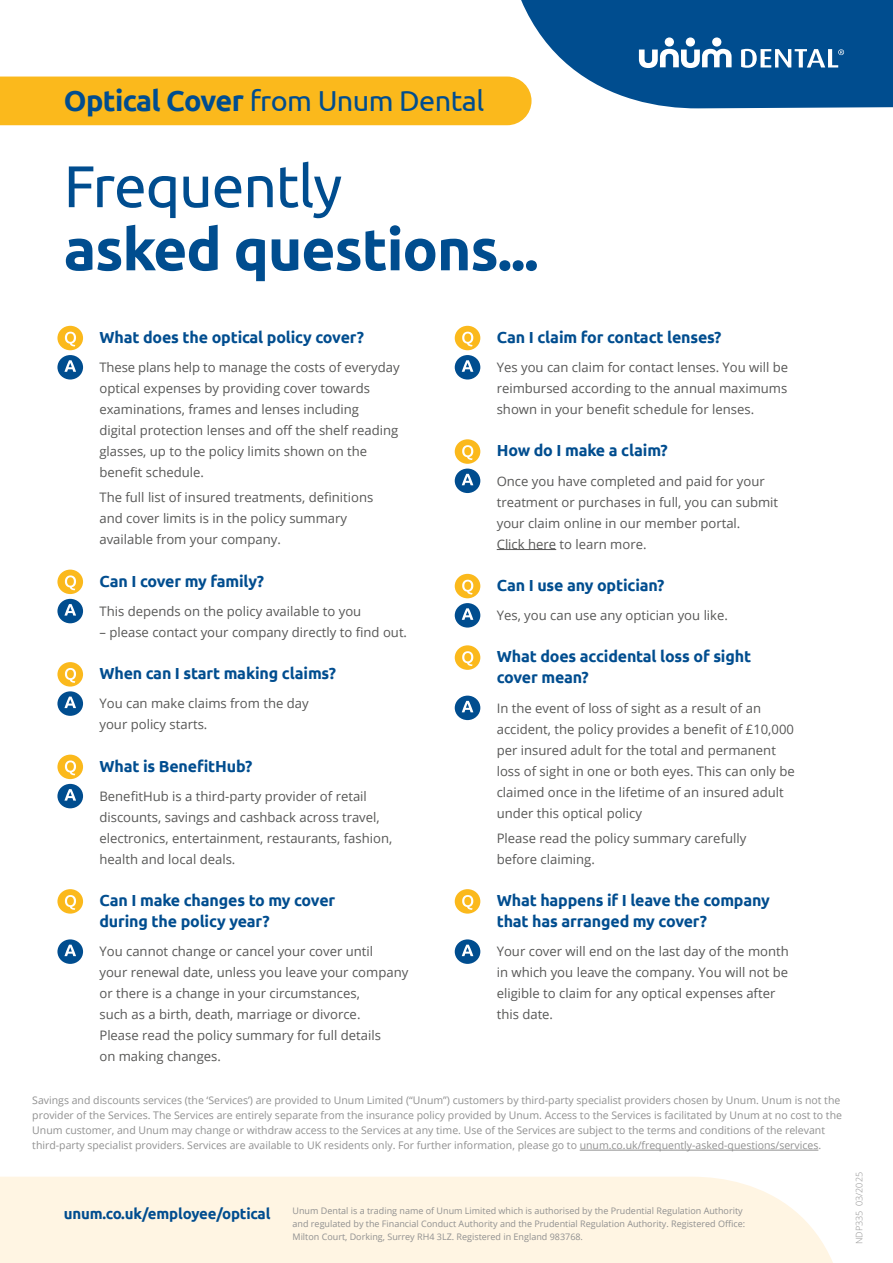
<style>
.page{position:relative;width:893px;height:1263px;background:#fff}
.page>*{position:absolute;margin:0;border:0;box-sizing:border-box;transform-origin:0 0}
.t1{font:700 58.8px "Ubuntu";letter-spacing:-.02em;color:#004d8f}
.t2{font:58.8px "Ubuntu";letter-spacing:-.02em;color:#004d8f}
.t3{font:28.8px "Ubuntu";letter-spacing:-.02em;color:#004d8f}
.t4{font:700 16.05px/21px "Ubuntu";letter-spacing:-.01em;color:#004d8f}
.t5{font:700 15px "Ubuntu";letter-spacing:-.01em;color:#004d8f}
.t6{font:13.05px/21px "Open Sans";color:#575756}
.t7{font:10.5px/15px "Open Sans";color:#909090}
.t8{font:9px/12.8px "Open Sans";color:#909090}
.t9{font:300 9px "Open Sans";color:#909090}
.s1{font-weight:700}
</style>
<div class="page">
<div style="left:0;top:1177px;width:833px;height:86px;background:#fff5e3"></div>
<div style="left:57px;top:326px;width:26px;height:24px;background:#fbb91c;border-radius:50%"></div>
<svg style="left:65px;top:332px;width:11px;height:14px"></svg>
<div style="left:57px;top:355px;width:26px;height:24px;background:#004d8f;border-radius:50%"></div>
<svg style="left:64px;top:360px;width:12px;height:12px"></svg>
<div style="left:57px;top:570px;width:26px;height:24px;background:#fbb91c;border-radius:50%"></div>
<svg style="left:65px;top:575px;width:11px;height:15px"></svg>
<div style="left:57px;top:599px;width:26px;height:24px;background:#004d8f;border-radius:50%"></div>
<svg style="left:64px;top:604px;width:12px;height:12px"></svg>
<div style="left:57px;top:662px;width:26px;height:25px;background:#fbb91c;border-radius:50%"></div>
<svg style="left:65px;top:668px;width:11px;height:15px"></svg>
<div style="left:57px;top:691px;width:26px;height:25px;background:#004d8f;border-radius:50%"></div>
<svg style="left:64px;top:697px;width:12px;height:11px"></svg>
<div style="left:57px;top:755px;width:26px;height:24px;background:#fbb91c;border-radius:50%"></div>
<svg style="left:65px;top:760px;width:11px;height:15px"></svg>
<div style="left:57px;top:784px;width:26px;height:24px;background:#004d8f;border-radius:50%"></div>
<svg style="left:64px;top:789px;width:12px;height:12px"></svg>
<div style="left:57px;top:889px;width:26px;height:25px;background:#fbb91c;border-radius:50%"></div>
<svg style="left:65px;top:895px;width:11px;height:15px"></svg>
<div style="left:57px;top:939px;width:26px;height:25px;background:#004d8f;border-radius:50%"></div>
<svg style="left:64px;top:945px;width:12px;height:11px"></svg>
<hr style="left:497px;top:549px;width:59px;height:1px;background:#575756">
<div style="left:455px;top:326px;width:25px;height:24px;background:#fbb91c;border-radius:50%"></div>
<svg style="left:462px;top:332px;width:11px;height:14px"></svg>
<div style="left:455px;top:355px;width:25px;height:24px;background:#004d8f;border-radius:50%"></div>
<svg style="left:462px;top:360px;width:11px;height:12px"></svg>
<div style="left:455px;top:439px;width:25px;height:25px;background:#fbb91c;border-radius:50%"></div>
<svg style="left:462px;top:445px;width:11px;height:15px"></svg>
<div style="left:455px;top:469px;width:25px;height:24px;background:#004d8f;border-radius:50%"></div>
<svg style="left:462px;top:474px;width:11px;height:11px"></svg>
<div style="left:455px;top:574px;width:25px;height:24px;background:#fbb91c;border-radius:50%"></div>
<svg style="left:462px;top:580px;width:11px;height:15px"></svg>
<div style="left:455px;top:603px;width:25px;height:24px;background:#004d8f;border-radius:50%"></div>
<svg style="left:462px;top:608px;width:11px;height:12px"></svg>
<div style="left:455px;top:645px;width:25px;height:25px;background:#fbb91c;border-radius:50%"></div>
<svg style="left:462px;top:651px;width:11px;height:15px"></svg>
<div style="left:455px;top:696px;width:25px;height:24px;background:#004d8f;border-radius:50%"></div>
<svg style="left:462px;top:701px;width:11px;height:11px"></svg>
<div style="left:455px;top:889px;width:25px;height:25px;background:#fbb91c;border-radius:50%"></div>
<svg style="left:462px;top:895px;width:11px;height:15px"></svg>
<div style="left:455px;top:939px;width:25px;height:25px;background:#004d8f;border-radius:50%"></div>
<svg style="left:462px;top:945px;width:11px;height:11px"></svg>
<hr style="left:580px;top:1150px;width:238px;height:1px;background:#909090">
<svg style="left:0;top:0;width:893px;height:125px"></svg>
<h2 class="t3" style="left:64px;top:83px;width:422px"><span class="s1">Optical Cover</span> from Unum Dental</h2>
<h1 class="t2" style="left:64px;top:151px;width:280px">Frequently</h1>
<h1 class="t1" style="left:64px;top:214px;width:476px">asked questions...</h1>
<p class="t4" style="left:99px;top:326px;width:266px">What does the optical policy cover?</p>
<p class="t6" style="left:99px;top:356px;width:302px">These plans help to manage the costs of everyday optical expenses by providing cover towards examinations, frames and lenses including<br>digital protection lenses and off the shelf reading glasses, up to the policy limits shown on the benefit schedule.</p>
<p class="t6" style="left:99px;top:487px;width:275px">The full list of insured treatments, definitions and cover limits is in the policy summary available from your company.</p>
<p class="t4" style="left:99px;top:570px;width:166px">Can I cover my family?</p>
<p class="t6" style="left:99px;top:600px;width:263px">This depends on the policy available to you</p>
<p class="t6" style="left:99px;top:621px;width:309px">– please contact your company directly to find out.</p>
<p class="t4" style="left:99px;top:663px;width:238px">When can I start making claims?</p>
<p class="t6" style="left:99px;top:693px;width:211px">You can make claims from the day your policy starts.</p>
<p class="t4" style="left:99px;top:755px;width:154px">What is BenefitHub?</p>
<p class="t6" style="left:99px;top:785px;width:294px">BenefitHub is a third-party provider of retail discounts, savings and cashback across travel, electronics, entertainment, restaurants, fashion, health and local deals.</p>
<p class="t4" style="left:99px;top:890px;width:237px">Can I make changes to my cover during the policy year?</p>
<p class="t6" style="left:99px;top:941px;width:310px">You cannot change or cancel your cover until<br>your renewal date, unless you leave your company or there is a change in your circumstances,<br>such as a birth, death, marriage or divorce.<br>Please read the policy summary for full details<br>on making changes.</p>
<p class="t4" style="left:497px;top:326px;width:226px">Can I claim for contact lenses?</p>
<p class="t6" style="left:497px;top:356px;width:293px;text-align:justify">Yes you can claim for contact lenses. You will be reimbursed according to the annual maximums shown in your benefit schedule for lenses.</p>
<p class="t4" style="left:497px;top:440px;width:172px">How do I make a claim?</p>
<p class="t6" style="left:497px;top:470px;width:283px">Once you have completed and paid for your treatment or purchases in full, you can submit your claim online in our member portal.<br>Click here to learn more.</p>
<p class="t4" style="left:497px;top:574px;width:169px">Can I use any optician?</p>
<p class="t6" style="left:497px;top:604px;width:233px">Yes, you can use any optician you like.</p>
<p class="t4" style="left:497px;top:646px;width:256px">What does accidental loss of sight cover mean?</p>
<p class="t6" style="left:497px;top:697px;width:300px">In the event of loss of sight as a result of an accident, the policy provides a benefit of £10,000 per insured adult for the total and permanent loss of sight in one or both eyes. This can only be claimed once in the lifetime of an insured adult under this optical policy</p>
<p class="t6" style="left:497px;top:827px;width:251px">Please read the policy summary carefully before claiming.</p>
<p class="t4" style="left:497px;top:890px;width:275px">What happens if I leave the company that has arranged my cover?</p>
<p class="t6" style="left:497px;top:941px;width:294px">Your cover will end on the last day of the month in which you leave the company. You will not be eligible to claim for any optical expenses after this date.</p>
<p class="t7" style="left:32px;top:1093px;width:811px">Savings and discounts services (the ‘Services’) are provided to Unum Limited (“Unum”) customers by third-party specialist providers chosen by Unum. Unum is not the provider of the Services. The Services are entirely separate from the insurance policy provided by Unum. Access to the Services is facilitated by Unum at no cost to the Unum customer, and Unum may change or withdraw access to the Services at any time. Use of the Services are subject to the terms and conditions of the relevant third-party specialist providers. Services are available to UK residents only. For further information, please go to unum.co.uk/frequently-asked-questions/services.</p>
<p class="t5" style="left:64px;top:1204px;width:208px">unum.co.uk/employee/optical</p>
<p class="t8" style="left:293px;top:1204px;width:454px">Unum Dental is a trading name of Unum Limited which is authorised by the Prudential Regulation Authority and regulated by the Financial Conduct Authority and the Prudential Regulation Authority. Registered Office:<br>Milton Court, Dorking, Surrey RH4 3LZ. Registered in England 983768.</p>
<p class="t9" style="left:853px;top:1244px;width:74px;rotate:-90deg">NDP335 03/2025</p>
</div>
